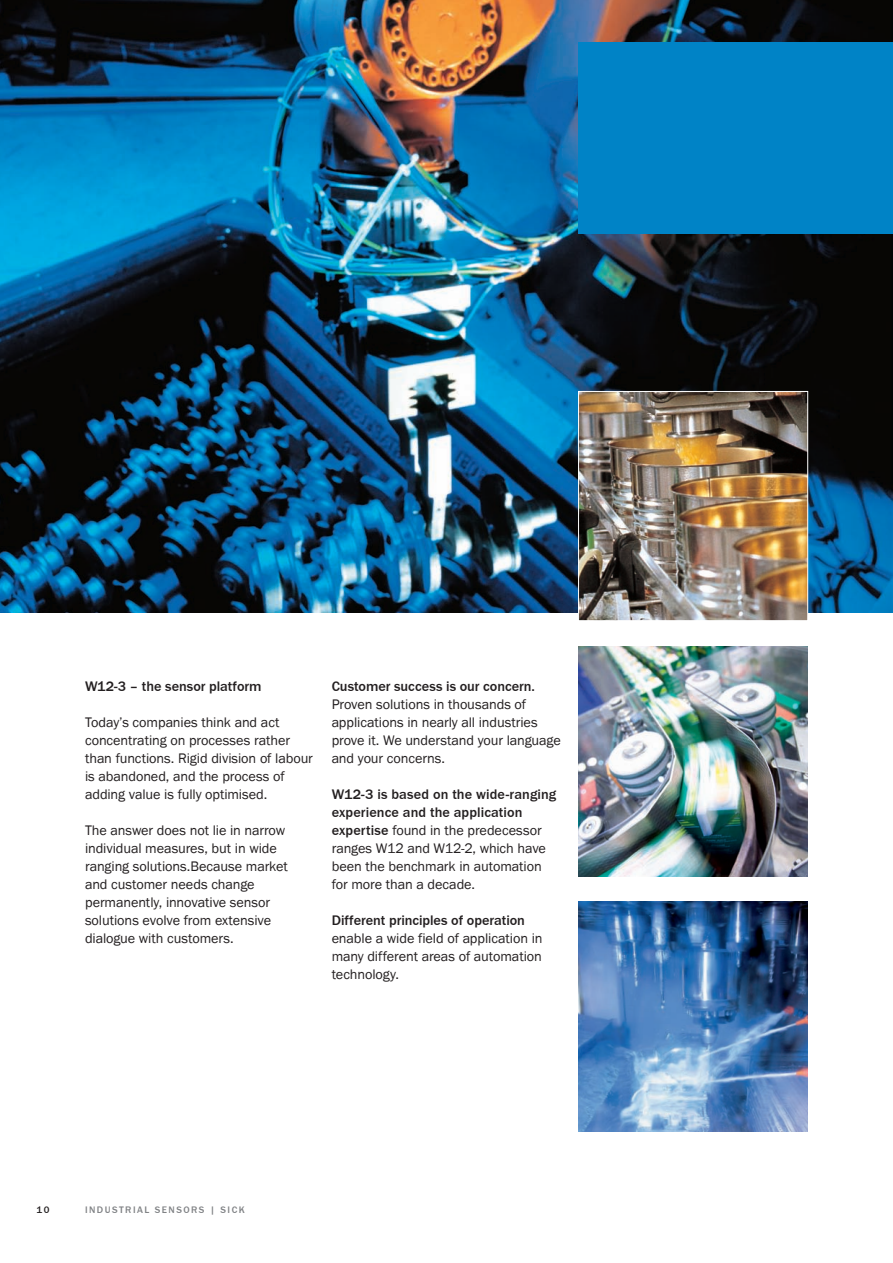
<style>
.page{position:relative;width:893px;height:1263px;background:#fff}
.page>*{position:absolute;margin:0;border:0;box-sizing:border-box;transform-origin:0 0}
.t1{font:14.25px/18px "SICK Franklin";letter-spacing:-.005em;color:#231f20}
.t2{font:500 14.25px "SICK Franklin";letter-spacing:-.005em;color:#231f20}
.t3{font:500 9.75px "SICK Franklin";letter-spacing:.15em;color:#808285}
.t4{font:500 9.75px "SICK Franklin";color:#231f20}
.s1{font-weight:500}
</style>
<div class="page">
<img style="left:0;top:0;width:893px;height:612px">
<div style="left:578px;top:43px;width:315px;height:191px;background:#0083c6"></div>
<img style="left:578px;top:646px;width:230px;height:230px">
<img style="left:580px;top:393px;width:226px;height:226px">
<div style="left:578px;top:391px;width:230px;height:230px;border:1px solid #fff"></div>
<img style="left:578px;top:901px;width:230px;height:230px">
<p class="t2" style="left:85px;top:677px;width:178px">W12-3 – the sensor platform</p>
<p class="t1" style="left:85px;top:713px;width:229px">Today’s companies think and act concentrating on processes rather than functions. Rigid division of labour is abandoned, and the process of adding value is fully optimised.</p>
<p class="t1" style="left:85px;top:821px;width:204px">The answer does not lie in narrow individual measures, but in wide ranging solutions.Because market and customer needs change permanently, innovative sensor solutions evolve from extensive dialogue with customers.</p>
<p class="t2" style="left:332px;top:677px;width:205px">Customer success is our concern.</p>
<p class="t1" style="left:332px;top:695px;width:231px">Proven solutions in thousands of applications in nearly all industries prove it. We understand your language and your concerns.</p>
<p class="t1" style="left:332px;top:785px;width:226px"><span class="s1">W12-3 is based on the wide-ranging experience and the application expertise</span> found in the predecessor ranges W12 and W12-2, which have been the benchmark in automation for more than a decade.</p>
<p class="t2" style="left:332px;top:911px;width:195px">Different principles of operation</p>
<p class="t1" style="left:332px;top:929px;width:212px;text-align:justify">enable a wide field of application in many different areas of automation technology.</p>
<p class="t4" style="left:37px;top:1203px;width:14px">10</p>
<p class="t3" style="left:85px;top:1203px;width:161px">INDUSTRIAL SENSORS | SICK</p>
</div>
